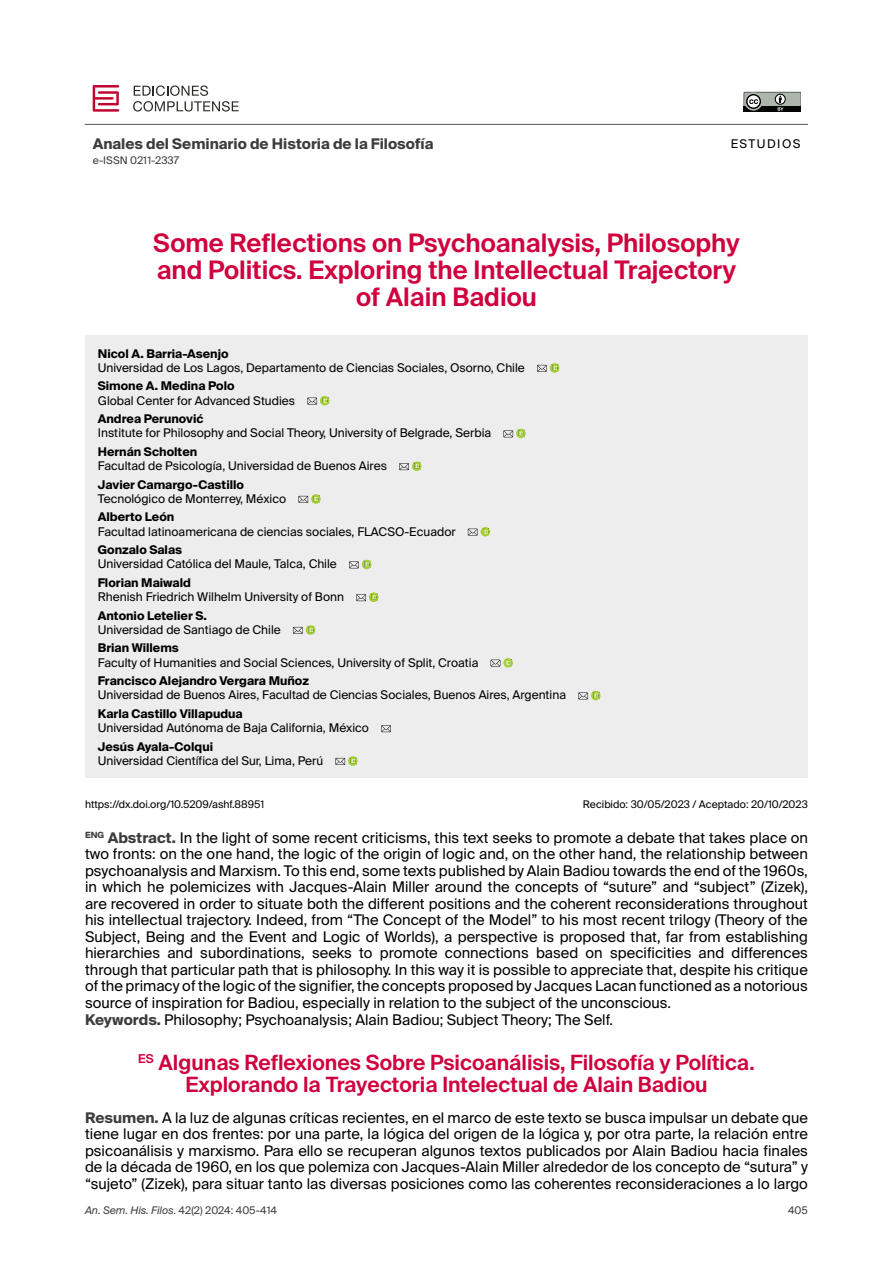
<style>
.page{position:relative;width:893px;height:1263px;background:#fff}
.page>*{position:absolute;margin:0;border:0;box-sizing:border-box;transform-origin:0 0}
._000-Título_original{font:600 25.5px/27px "Suisse Intl";color:#cf003d;text-align:center}
._000-Título_traducid{font:600 21px/22.5px "Suisse Intl";color:#cf003d;text-align:center}
._000_Resumen_abstrac{font:14.7px/16.5px "Suisse Intl";color:#000;text-align:justify}
._000-Palabras_clave{font:14.7px "Suisse Intl";color:#000}
.t1{font:700 14.7px "Suisse Intl";color:#3c3c3b}
._000-CARGO{font:12px "Suisse Intl";color:#000}
._000-Autor{font:700 12px "Suisse Intl";color:#000}
._000-CARGO-2{font:12px "Suisse Intl";letter-spacing:.12em;color:#000}
._000-LINEA_DOI{font:10.5px "Suisse Intl";color:#000}
.t2{font:10.5px "Suisse Intl";color:#3c3c3b}
.s1{font-weight:700;color:#3c3c3b}
.s2{font-style:italic}
</style>
<div class="page">
<div style="left:85px;top:336px;width:723px;height:442px;background:#ededed"></div>
<svg style="left:537px;top:363px;width:22px;height:10px"></svg>
<svg style="left:307px;top:396px;width:23px;height:9px"></svg>
<svg style="left:503px;top:429px;width:23px;height:9px"></svg>
<svg style="left:399px;top:461px;width:22px;height:10px"></svg>
<svg style="left:298px;top:494px;width:23px;height:10px"></svg>
<svg style="left:468px;top:527px;width:22px;height:9px"></svg>
<svg style="left:349px;top:560px;width:22px;height:9px"></svg>
<svg style="left:356px;top:592px;width:23px;height:10px"></svg>
<svg style="left:293px;top:625px;width:22px;height:10px"></svg>
<svg style="left:491px;top:658px;width:22px;height:9px"></svg>
<svg style="left:578px;top:691px;width:23px;height:9px"></svg>
<svg style="left:381px;top:725px;width:10px;height:7px"></svg>
<svg style="left:335px;top:756px;width:23px;height:10px"></svg>
<hr style="left:85px;top:124px;width:723px;height:1px;background:#575756">
<svg style="left:744px;top:92px;width:56px;height:19px"></svg>
<svg style="left:93px;top:85px;width:26px;height:26px"></svg>
<svg style="left:133px;top:85px;width:106px;height:26px"></svg>
<p class="t1" style="left:93px;top:135px;width:342px">Anales del Seminario de Historia de la Filosofía</p>
<p class="t2" style="left:93px;top:154px;width:88px">e-ISSN 0211-2337</p>
<p class="_000-CARGO-2" style="left:731px;top:136px;width:71px">ESTUDIOS</p>
<p class="_000-Título_original" style="left:153px;top:229px;width:588px">Some Reflections on Psychoanalysis, Philosophy and Politics. Exploring the Intellectual Trajectory of Alain Badiou</p>
<p class="_000-Autor" style="left:98px;top:346px;width:132px">Nicol A. Barria-Asenjo</p>
<p class="_000-CARGO" style="left:98px;top:361px;width:429px">Universidad de Los Lagos, Departamento de Ciencias Sociales, Osorno, Chile</p>
<p class="_000-Autor" style="left:98px;top:379px;width:138px">Simone A. Medina Polo</p>
<p class="_000-CARGO" style="left:98px;top:393px;width:199px">Global Center for Advanced Studies</p>
<p class="_000-Autor" style="left:98px;top:412px;width:107px">Andrea Perunović</p>
<p class="_000-CARGO" style="left:98px;top:426px;width:395px">Institute for Philosophy and Social Theory, University of Belgrade, Serbia</p>
<p class="_000-Autor" style="left:98px;top:445px;width:101px">Hernán Scholten</p>
<p class="_000-CARGO" style="left:98px;top:459px;width:291px">Facultad de Psicología, Universidad de Buenos Aires</p>
<p class="_000-Autor" style="left:98px;top:477px;width:148px">Javier Camargo-Castillo</p>
<p class="_000-CARGO" style="left:98px;top:492px;width:190px">Tecnológico de Monterrey, México</p>
<p class="_000-Autor" style="left:98px;top:510px;width:78px">Alberto León</p>
<p class="_000-CARGO" style="left:98px;top:524px;width:359px">Facultad latinoamericana de ciencias sociales, FLACSO-Ecuador</p>
<p class="_000-Autor" style="left:98px;top:543px;width:86px">Gonzalo Salas</p>
<p class="_000-CARGO" style="left:98px;top:557px;width:241px">Universidad Católica del Maule, Talca, Chile</p>
<p class="_000-Autor" style="left:98px;top:576px;width:95px">Florian Maiwald</p>
<p class="_000-CARGO" style="left:98px;top:590px;width:248px">Rhenish Friedrich Wilhelm University of Bonn</p>
<p class="_000-Autor" style="left:98px;top:608px;width:110px">Antonio Letelier S.</p>
<p class="_000-CARGO" style="left:98px;top:623px;width:185px">Universidad de Santiago de Chile</p>
<p class="_000-Autor" style="left:98px;top:641px;width:83px">Brian Willems</p>
<p class="_000-CARGO" style="left:98px;top:655px;width:382px">Faculty of Humanities and Social Sciences, University of Split, Croatia</p>
<p class="_000-Autor" style="left:98px;top:674px;width:213px">Francisco Alejandro Vergara Muñoz</p>
<p class="_000-CARGO" style="left:98px;top:688px;width:470px">Universidad de Buenos Aires, Facultad de Ciencias Sociales, Buenos Aires, Argentina</p>
<p class="_000-Autor" style="left:98px;top:707px;width:146px">Karla Castillo Villapudua</p>
<p class="_000-CARGO" style="left:98px;top:721px;width:273px">Universidad Autónoma de Baja California, México</p>
<p class="_000-Autor" style="left:98px;top:739px;width:117px">Jesús Ayala-Colqui</p>
<p class="_000-CARGO" style="left:98px;top:754px;width:227px">Universidad Científica del Sur, Lima, Perú</p>
<p class="_000-LINEA_DOI" style="left:85px;top:798px;width:181px">https://dx.doi.org/10.5209/ashf.88951</p>
<p class="_000-LINEA_DOI" style="left:583px;top:798px;width:227px">Recibido: 30/05/2023 / Aceptado: 20/10/2023</p>
<p class="_000_Resumen_abstrac" style="left:85px;top:829px;width:724px"><sup>ENG</sup> <span class="s1">Abstract.</span> In the light of some recent criticisms, this text seeks to promote a debate that takes place on two fronts: on the one hand, the logic of the origin of logic and, on the other hand, the relationship between psychoanalysis and Marxism. To this end, some texts published by Alain Badiou towards the end of the 1960s, in which he polemicizes with Jacques-Alain Miller around the concepts of “suture” and “subject” (Zizek), are recovered in order to situate both the different positions and the coherent reconsiderations throughout his intellectual trajectory. Indeed, from “The Concept of the Model” to his most recent trilogy (Theory of the Subject, Being and the Event and Logic of Worlds), a perspective is proposed that, far from establishing hierarchies and subordinations, seeks to promote connections based on specificities and differences through that particular path that is philosophy. In this way it is possible to appreciate that, despite his critique of the primacy of the logic of the signifier, the concepts proposed by Jacques Lacan functioned as a notorious source of inspiration for Badiou, especially in relation to the subject of the unconscious.</p>
<p class="_000-Palabras_clave" style="left:85px;top:1011px;width:529px"><span class="s1">Keywords.</span> Philosophy; Psychoanalysis; Alain Badiou; Subject Theory; The Self.</p>
<p class="_000-Título_traducid" style="left:138px;top:1051px;width:618px"><sup>ES</sup> Algunas Reflexiones Sobre Psicoanálisis, Filosofía y Política.<br>Explorando la Trayectoria Intelectual de Alain Badiou</p>
<p class="_000_Resumen_abstrac" style="left:85px;top:1109px;width:724px"><span class="s1">Resumen.</span> A la luz de algunas críticas recientes, en el marco de este texto se busca impulsar un debate que tiene lugar en dos frentes: por una parte, la lógica del origen de la lógica y, por otra parte, la relación entre psicoanálisis y marxismo. Para ello se recuperan algunos textos publicados por Alain Badiou hacia finales de la década de 1960, en los que polemiza con Jacques-Alain Miller alrededor de los concepto de “sutura” y “sujeto” (Zizek), para situar tanto las diversas posiciones como las coherentes reconsideraciones a lo largo</p>
<p class="t2" style="left:85px;top:1204px;width:194px"><span class="s2">An. Sem. His. Filos</span>. 42(2) 2024: 405-414</p>
<p class="t2" style="left:788px;top:1204px;width:21px">405</p>
</div>
